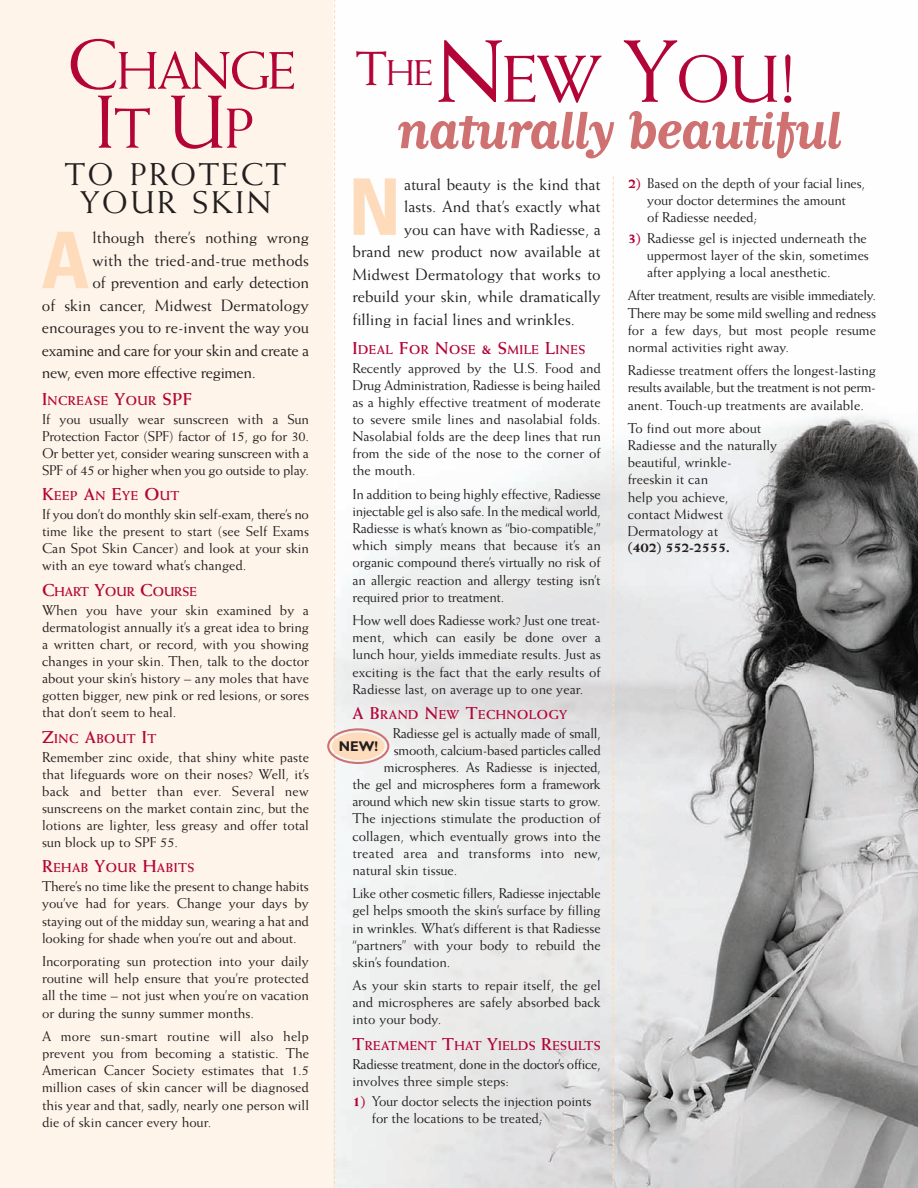
<style>
.page{position:relative;width:918px;height:1188px;background:#fff}
.page>*{position:absolute;margin:0;border:0;box-sizing:border-box;transform-origin:0 0}
.t1{font:700 condensed 78.15px "Univers";color:#fddbbb}
.t2{font:75px "Weiss";color:#b30437}
.t3{font:66.3px "Weiss";color:#b30437}
.t4{font:700 61.5px "Matrix Script";letter-spacing:-.025em;color:#cf7170}
.t5{font:52.8px "Weiss";letter-spacing:-.035em;color:#b30437}
.t6{font:36px "Weiss";color:#b30437}
.t7{font:31.5px/28.5px "Weiss";letter-spacing:.075em;color:#231f20;text-align:center}
.t8{font:16.5px "Weiss";color:#231f20}
.t9{font:16.5px "Weiss";letter-spacing:-.025em;color:#231f20}
.t10{font:16.5px "Weiss";letter-spacing:-.02em;color:#231f20}
.t11{font:14.25px/17.1px "Weiss";color:#231f20;text-align:justify}
.t12{font:14.25px "Weiss";letter-spacing:-.02em;color:#231f20}
.t13{font:14.25px/17.1px "Weiss";letter-spacing:-.025em;color:#231f20}
.t14{font:14.25px "Weiss";letter-spacing:.02em;color:#231f20}
.t15{font:800 14.25px "Weiss";letter-spacing:-.03em;color:#231f20}
.t16{font:700 14.1px "Gill Sans";color:#231f20;scale:.95 1}
.t17{font:700 12.9px "Weiss";letter-spacing:.035em;color:#b30437}
.t18{font:700 12.9px "Weiss";color:#b30437}
.s1{font-size:70.5px}
.s2{font-size:56.25px}
.s3{font-size:17.25px}
.s4{font-size:48px}
.s5{font-size:88.5px}
.s6{font-weight:800;color:#b30437}
</style>
<div class="page">
<img style="left:389px;top:176px;width:529px;height:1012px">
<div style="left:0;top:0;width:332px;height:1188px;background:#fef4e9"></div>
<svg style="left:613px;top:176px;width:1px;height:1012px"></svg>
<svg style="left:327px;top:0;width:62px;height:1188px"></svg>
<h3 class="t5" style="left:67px;top:50px;width:231px"><span class="s1">C</span>HANGE</h3>
<h2 class="t2" style="left:94px;top:92px;width:162px">I<span class="s2">T</span> U<span class="s2">P</span></h2>
<h3 class="t7" style="left:65px;top:162px;width:223px">TO PROTECT<br>YOUR SKIN</h3>
<h1 class="t1" style="left:42px;top:232px;width:49px">A</h1>
<p class="t8" style="left:93px;top:231px;width:218px">lthough there’s nothing wrong</p>
<p class="t8" style="left:93px;top:253px;width:218px">with the tried-and-true methods</p>
<p class="t10" style="left:93px;top:276px;width:218px">of prevention and early detection</p>
<p class="t8" style="left:42px;top:298px;width:268px">of skin cancer, Midwest Dermatology</p>
<p class="t8" style="left:42px;top:321px;width:269px">encourages you to re-invent the way you</p>
<p class="t9" style="left:42px;top:343px;width:269px">examine and care for your skin and create a</p>
<p class="t9" style="left:42px;top:366px;width:215px">new, even more effective regimen.</p>
<p class="t17" style="left:42px;top:396px;width:152px"><span class="s3">I</span>NCREASE <span class="s3">Y</span>OUR <span class="s3">SPF</span></p>
<p class="t11" style="left:42px;top:411px;width:269px">If you usually wear sunscreen with a Sun Protection Factor (SPF) factor of 15, go for 30.<br>Or better yet, consider wearing sunscreen with a SPF of 45 or higher when you go outside to play.</p>
<p class="t17" style="left:42px;top:491px;width:139px"><span class="s3">K</span>EEP <span class="s3">A</span>N <span class="s3">E</span>YE <span class="s3">O</span>UT</p>
<p class="t11" style="left:42px;top:507px;width:269px">If you don’t do monthly skin self-exam, there’s no time like the present to start (see Self Exams Can Spot Skin Cancer) and look at your skin with an eye toward what’s changed.</p>
<p class="t18" style="left:42px;top:587px;width:156px"><span class="s3">C</span>HART <span class="s3">Y</span>OUR <span class="s3">C</span>OURSE</p>
<p class="t11" style="left:42px;top:602px;width:269px">When you have your skin examined by a dermatologist annually it’s a great idea to bring a written chart, or record, with you showing changes in your skin. Then, talk to the doctor about your skin’s history – any moles that have gotten bigger, new pink or red lesions, or sores that don’t seem to heal.</p>
<p class="t17" style="left:42px;top:733px;width:116px"><span class="s3">Z</span>INC <span class="s3">A</span>BOUT <span class="s3">I</span>T</p>
<p class="t11" style="left:42px;top:749px;width:269px">Remember zinc oxide, that shiny white paste that lifeguards wore on their noses? Well, it’s back and better than ever. Several new sunscreens on the market contain zinc, but the lotions are lighter, less greasy and offer total sun block up to SPF 55.</p>
<p class="t17" style="left:42px;top:863px;width:154px"><span class="s3">R</span>EHAB <span class="s3">Y</span>OUR <span class="s3">H</span>ABITS</p>
<p class="t11" style="left:42px;top:879px;width:269px">There’s no time like the present to change habits you’ve had for years. Change your days by staying out of the midday sun, wearing a hat and looking for shade when you’re out and about.</p>
<p class="t11" style="left:42px;top:954px;width:269px">Incorporating sun protection into your daily routine will help ensure that you’re protected all the time – not just when you’re on vacation or during the sunny summer months.</p>
<p class="t11" style="left:42px;top:1029px;width:269px">A more sun-smart routine will also help prevent you from becoming a statistic. The American Cancer Society estimates that 1.5 million cases of skin cancer will be diagnosed this year and that, sadly, nearly one person will die of skin cancer every hour.</p>
<h3 class="t6" style="left:356px;top:59px;width:79px"><span class="s4">T</span>HE</h3>
<h3 class="t3" style="left:436px;top:53px;width:363px"><span class="s5">N</span>EW <span class="s5">Y</span>OU<span class="s5">!</span></h3>
<h3 class="t4" style="left:396px;top:91px;width:447px">naturally beautiful</h3>
<h1 class="t1" style="left:349px;top:178px;width:54px">N</h1>
<p class="t8" style="left:404px;top:178px;width:198px">atural beauty is the kind that</p>
<p class="t8" style="left:404px;top:200px;width:198px">lasts. And that’s exactly what</p>
<p class="t8" style="left:404px;top:223px;width:198px">you can have with Radiesse, a</p>
<p class="t8" style="left:352px;top:245px;width:250px">brand new product now available at</p>
<p class="t8" style="left:352px;top:268px;width:250px">Midwest Dermatology that works to</p>
<p class="t8" style="left:352px;top:290px;width:250px">rebuild your skin, while dramatically</p>
<p class="t8" style="left:352px;top:313px;width:224px">filling in facial lines and wrinkles.</p>
<p class="t17" style="left:352px;top:345px;width:234px"><span class="s3">I</span>DEAL <span class="s3">F</span>OR <span class="s3">N</span>OSE <span class="s3">&amp; S</span>MILE <span class="s3">L</span>INES</p>
<p class="t11" style="left:352px;top:361px;width:250px">Recently approved by the U.S. Food and Drug Administration, Radiesse is being hailed as a highly effective treatment of moderate to severe smile lines and nasolabial folds.<br>Nasolabial folds are the deep lines that run from the side of the nose to the corner of the mouth.</p>
<p class="t11" style="left:352px;top:487px;width:250px">In addition to being highly effective, Radiesse injectable gel is also safe. In the medical world, Radiesse is what’s known as “bio-compatible,” which simply means that because it’s an organic compound there’s virtually no risk of an allergic reaction and allergy testing isn’t required prior to treatment.</p>
<p class="t11" style="left:352px;top:613px;width:250px">How well does Radiesse work? Just one treat&shy;ment, which can easily be done over a lunch hour, yields immediate results. Just as exciting is the fact that the early results of Radiesse last, on average up to one year.</p>
<p class="t17" style="left:352px;top:710px;width:216px"><span class="s3">A B</span>RAND <span class="s3">N</span>EW <span class="s3">T</span>ECHNOLOGY</p>
<p class="t12" style="left:393px;top:727px;width:210px">Radiesse gel is actually made of small,</p>
<p class="t12" style="left:394px;top:745px;width:208px">smooth, calcium-based particles called</p>
<p class="t12" style="left:384px;top:762px;width:218px">microspheres. As Radiesse is injected,</p>
<p class="t12" style="left:353px;top:779px;width:250px">the gel and microspheres form a framework</p>
<p class="t11" style="left:353px;top:794px;width:250px">around which new skin tissue starts to grow.</p>
<p class="t11" style="left:353px;top:811px;width:250px">The injections stimulate the production of</p>
<p class="t11" style="left:353px;top:828px;width:250px">collagen, which eventually grows into the</p>
<p class="t14" style="left:353px;top:847px;width:250px">treated area and transforms into new,</p>
<p class="t11" style="left:353px;top:862px;width:107px">natural skin tissue.</p>
<p class="t11" style="left:353px;top:886px;width:250px">Like other cosmetic fillers, Radiesse injectable gel helps smooth the skin’s surface by filling in wrinkles. What’s different is that Radiesse “partners” with your body to rebuild the skin’s foundation.</p>
<p class="t11" style="left:353px;top:978px;width:250px">As your skin starts to repair itself, the gel and microspheres are safely absorbed back into your body.</p>
<p class="t17" style="left:352px;top:1041px;width:250px"><span class="s3">T</span>REATMENT <span class="s3">T</span>HAT <span class="s3">Y</span>IELDS <span class="s3">R</span>ESULTS</p>
<p class="t13" style="left:352px;top:1056px;width:250px">Radiesse treatment, done in the doctor’s office, involves three simple steps:</p>
<p class="t11" style="left:372px;top:1094px;width:221px;text-indent:-19px"><span class="s6">1)</span> Your doctor selects the injection points for the locations to be treated;</p>
<p class="t16" style="left:339px;top:741px;width:43px">NEW!</p>
<p class="t11" style="left:647px;top:176px;width:220px;text-align:left;text-indent:-19px"><span class="s6">2)</span> Based on the depth of your facial lines, your doctor determines the amount<br>of Radiesse needed;</p>
<p class="t11" style="left:647px;top:230px;width:223px;text-align:left;text-indent:-19px"><span class="s6">3)</span> Radiesse gel is injected underneath the uppermost layer of the skin, sometimes after applying a local anesthetic.</p>
<p class="t11" style="left:628px;top:288px;width:250px">After treatment, results are visible immediately.<br>There may be some mild swelling and redness for a few days, but most people resume normal activities right away.</p>
<p class="t11" style="left:628px;top:363px;width:250px">Radiesse treatment offers the longest-lasting results available, but the treatment is not perm&shy;anent. Touch-up treatments are available.</p>
<p class="t11" style="left:628px;top:421px;width:151px;text-align:left">To find out more about<br>Radiesse and the naturally beautiful, wrinkle&shy;freeskin it can<br>help you achieve,<br>contact Midwest<br>Dermatology at</p>
<p class="t15" style="left:628px;top:542px;width:104px">(402) 552-2555.</p>
</div>
